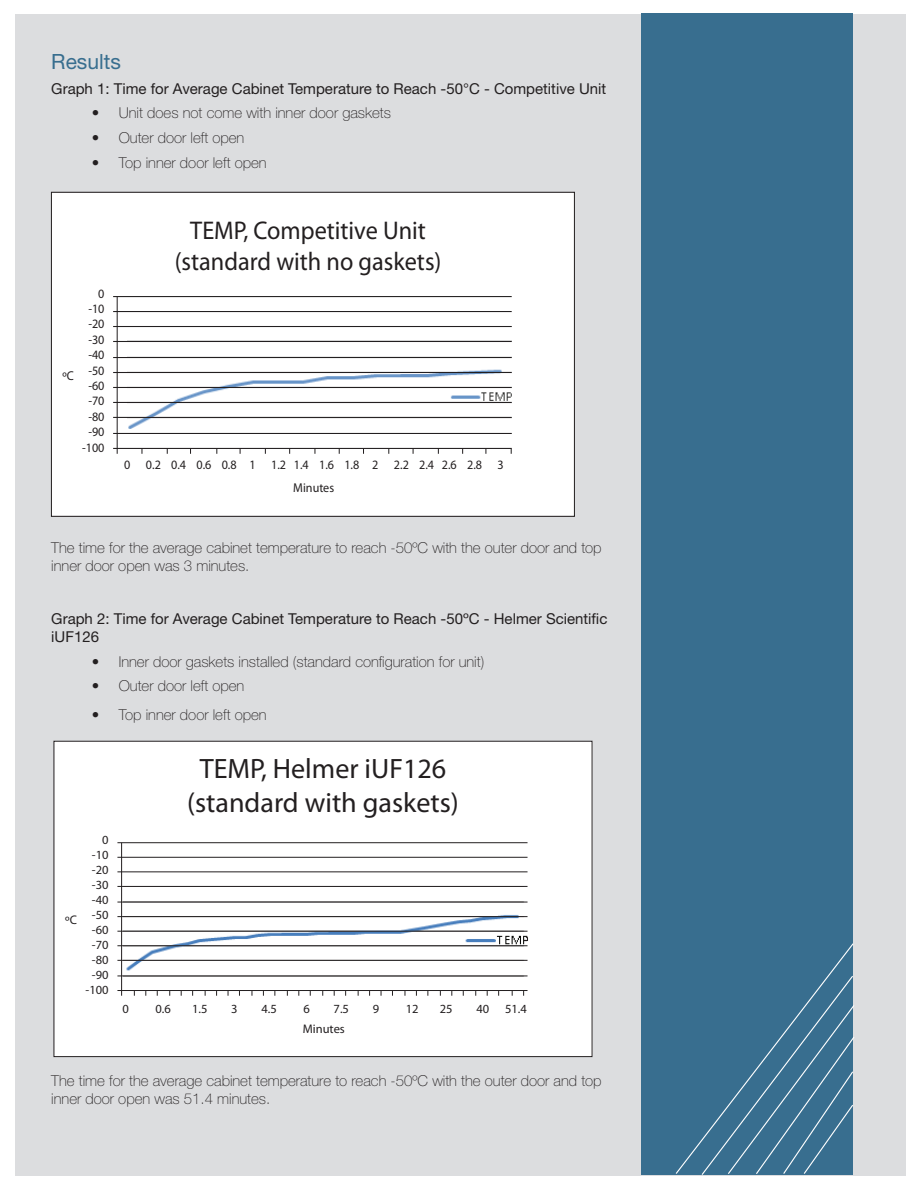
<style>
.page{position:relative;width:918px;height:1188px;background:#fff}
.page>*{position:absolute;margin:0;border:0;box-sizing:border-box;transform-origin:0 0}
.t1{font:28.05px/33.8px "Myriad Pro";color:#231f20;text-align:center}
.t2{font:25.65px/30.8px "Myriad Pro";color:#231f20;text-align:center;scale:.95 1}
.Major_Heading{font:21px "Helvetica Neue LT Std";color:#386e8f}
.Major_Heading-2{font:100 15px/18px "Helvetica Neue LT Std";color:#231f20}
.Tertiary_Heading{font:15px/18px "Helvetica Neue LT Std";color:#231f20}
.t3{font:12.9px/15.5px "Myriad Pro";color:#231f20;text-align:right;scale:.95 1}
.t4{font:12.45px/15px "Myriad Pro";color:#231f20;text-align:right}
</style>
<div class="page">
<div style="left:15px;top:15px;width:891px;height:1161px;background:#dcdddf"></div>
<div style="left:641px;top:13px;width:212px;height:1161px;background:#386e8f"></div>
<svg style="left:675px;top:943px;width:179px;height:232px"></svg>
<div style="left:51px;top:192px;width:523px;height:324px;background:#fff"></div>
<svg style="left:128px;top:327px;width:384px;height:106px"></svg>
<hr style="left:117px;top:297px;width:1px;height:157px;background:#231f20">
<hr style="left:113px;top:296px;width:399px;height:1px;background:#231f20">
<hr style="left:113px;top:311px;width:399px;height:1px;background:#231f20">
<hr style="left:113px;top:326px;width:399px;height:1px;background:#231f20">
<hr style="left:113px;top:341px;width:399px;height:1px;background:#231f20">
<hr style="left:113px;top:357px;width:399px;height:1px;background:#231f20">
<hr style="left:113px;top:372px;width:399px;height:1px;background:#231f20">
<hr style="left:113px;top:387px;width:399px;height:1px;background:#231f20">
<hr style="left:113px;top:402px;width:399px;height:1px;background:#231f20">
<hr style="left:113px;top:417px;width:399px;height:1px;background:#231f20">
<hr style="left:113px;top:433px;width:399px;height:1px;background:#231f20">
<hr style="left:113px;top:448px;width:399px;height:1px;background:#231f20">
<div style="left:54px;top:741px;width:538px;height:316px;background:#fff"></div>
<img style="left:124px;top:901px;width:404px;height:76px">
<hr style="left:121px;top:843px;width:1px;height:153px;background:#231f20">
<hr style="left:117px;top:842px;width:411px;height:1px;background:#231f20">
<hr style="left:117px;top:857px;width:411px;height:1px;background:#231f20">
<hr style="left:117px;top:871px;width:411px;height:1px;background:#231f20">
<hr style="left:117px;top:886px;width:411px;height:1px;background:#231f20">
<hr style="left:117px;top:902px;width:411px;height:1px;background:#231f20">
<hr style="left:117px;top:916px;width:411px;height:1px;background:#231f20">
<hr style="left:117px;top:931px;width:411px;height:1px;background:#231f20">
<hr style="left:117px;top:945px;width:411px;height:1px;background:#231f20">
<hr style="left:117px;top:960px;width:411px;height:1px;background:#231f20">
<hr style="left:117px;top:975px;width:411px;height:1px;background:#231f20">
<hr style="left:117px;top:990px;width:411px;height:1px;background:#231f20">
<svg style="left:523px;top:935px;width:5px;height:6px"></svg>
<p class="Major_Heading" style="left:51px;top:49px;width:71px">Results</p>
<p class="Tertiary_Heading" style="left:51px;top:79px;width:557px">Graph 1: Time for Average Cabinet Temperature to Reach -50°C - Competitive Unit</p>
<p class="Major_Heading-2" style="left:92px;top:104px;width:301px">• Unit does not come with inner door gaskets</p>
<p class="Major_Heading-2" style="left:92px;top:129px;width:154px">• Outer door left open</p>
<p class="Major_Heading-2" style="left:92px;top:154px;width:176px">• Top inner door left open</p>
<p class="t3" style="left:62px;top:368px;width:13px">ºC</p>
<p class="t3" style="left:82px;top:285px;width:25px">0 -10 -20 -30 -40 -50 -60 -70 -80 -90 -100</p>
<p class="t2" style="left:175px;top:215px;width:282px">TEMP, Competitive Unit (standard with no gaskets)</p>
<p class="t3" style="left:124px;top:454px;width:401px;line-height:22.5px;text-align:center">0 0.2 0.4 0.6 0.8 1 1.2 1.4 1.6 1.8 2 2.2 2.4 2.6 2.8 3<br>Minutes</p>
<p class="Major_Heading-2" style="left:51px;top:538px;width:552px">The time for the average cabinet temperature to reach -50ºC with the outer door and top inner door open was 3 minutes.</p>
<p class="Tertiary_Heading" style="left:51px;top:609px;width:558px">Graph 2: Time for Average Cabinet Temperature to Reach -50ºC - Helmer Scientific iUF126</p>
<p class="Major_Heading-2" style="left:92px;top:652px;width:394px">• Inner door gaskets installed (standard configuration for unit)</p>
<p class="Major_Heading-2" style="left:92px;top:677px;width:154px">• Outer door left open</p>
<p class="Major_Heading-2" style="left:92px;top:705px;width:176px">• Top inner door left open</p>
<p class="t4" style="left:65px;top:912px;width:13px">ºC</p>
<p class="t4" style="left:86px;top:832px;width:25px">0 -10 -20 -30 -40 -50 -60 -70 -80 -90 -100</p>
<p class="t1" style="left:187px;top:751px;width:273px">TEMP, Helmer iUF126 (standard with gaskets)</p>
<p class="t4" style="left:123px;top:1001px;width:8px">0</p>
<p class="t4" style="left:155px;top:1001px;width:17px">0.6</p>
<p class="t4" style="left:192px;top:1001px;width:17px">1.5</p>
<p class="t4" style="left:231px;top:1001px;width:8px">3</p>
<p class="t4" style="left:262px;top:1001px;width:17px">4.5</p>
<p class="t4" style="left:303px;top:1001px;width:8px">6</p>
<p class="t4" style="left:334px;top:1001px;width:17px">7.5</p>
<p class="t4" style="left:373px;top:1001px;width:8px">9</p>
<p class="t4" style="left:406px;top:1001px;width:14px">12</p>
<p class="t4" style="left:440px;top:1001px;width:14px">25</p>
<p class="t4" style="left:476px;top:1001px;width:14px">40</p>
<p class="t4" style="left:505px;top:1001px;width:23px">51.4</p>
<p class="t4" style="left:303px;top:1021px;width:44px">Minutes</p>
<p class="Major_Heading-2" style="left:51px;top:1072px;width:552px">The time for the average cabinet temperature to reach -50ºC with the outer door and top inner door open was 51.4 minutes.</p>
</div>
